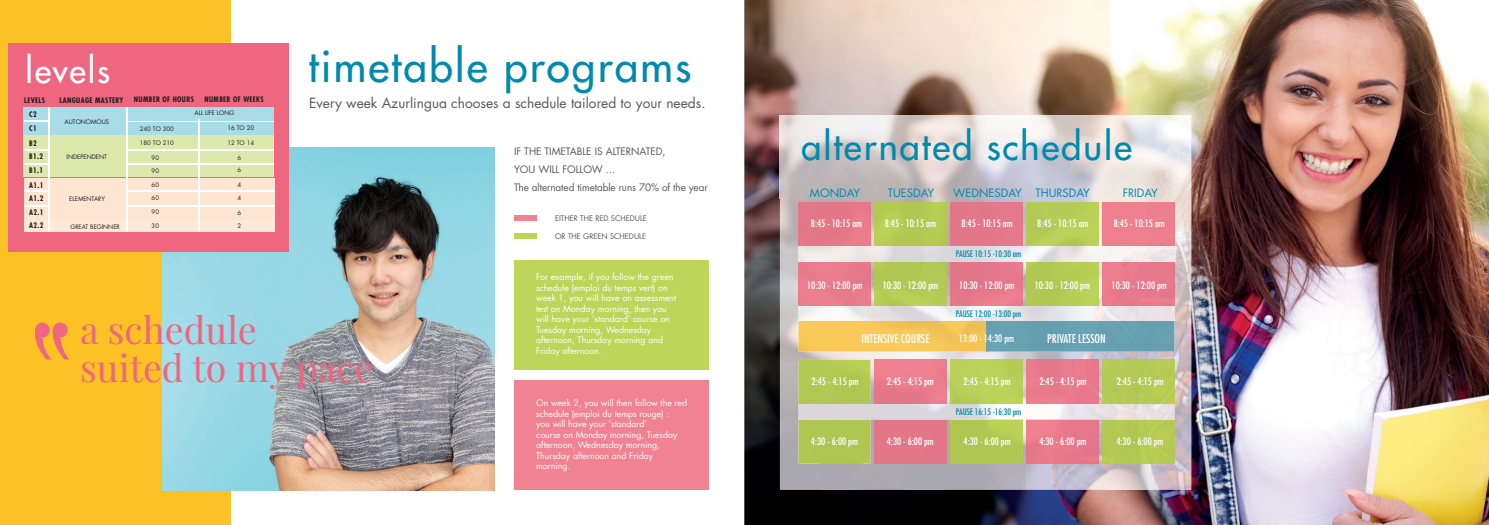
<style>
.page{position:relative;width:1489px;height:525px;background:#fff}
.page>*{position:absolute;margin:0;border:0;box-sizing:border-box;transform-origin:0 0}
.t1{font:500 42.5px "Futura Std";letter-spacing:.05em;color:#008aad}
.t2{font:37.5px/37.5px "Playfair Display";color:#ee6680}
.t3{font:500 36.62px "Futura Std";letter-spacing:.05em;color:#008aad}
.t4{font:500 33.75px "Futura Std";letter-spacing:.05em;color:#fff}
.t5{font:13.75px "Futura Std";color:#57585a}
.t6{font:condensed 11.75px "Futura Std";color:#fff}
.t7{font:11.25px "Futura Std";color:#008aad}
.t8{font:condensed 10px "Futura Std";color:#fff}
.t9{font:10px/17.5px "Futura Std";letter-spacing:-.01em;color:#57585a}
.t10{font:8.75px/10.5px "Futura Std";color:#fff}
.t11{font:condensed 8.75px "Futura Std";color:#008aad}
.t12{font:700 condensed 7.5px/13.9px "Futura Std";letter-spacing:.05em;color:#231f20}
.t13{font:7.5px "Futura Std";color:#57585a}
.t14{font:6px/12.1px "Futura Std";color:#231f20}
</style>
<div class="page">
<div style="left:0;top:0;width:230px;height:524px;background:#fbc125"></div>
<img style="left:163px;top:147px;width:332px;height:343px">
<div style="left:514px;top:215px;width:22px;height:6px;background:#f08292"></div>
<div style="left:514px;top:260px;width:195px;height:109px;background:#bdd559"></div>
<div style="left:514px;top:380px;width:195px;height:109px;background:#f08292"></div>
<div style="left:514px;top:233px;width:22px;height:6px;background:#bdd559"></div>
<div style="left:8px;top:43px;width:280px;height:208px;background:#ee6680"></div>
<div style="left:24px;top:107px;width:250px;height:28px;background:#a8dde8"></div>
<div style="left:24px;top:136px;width:250px;height:41px;background:#dde8ad"></div>
<div style="left:24px;top:178px;width:250px;height:41px;background:#fee5d2"></div>
<div style="left:24px;top:220px;width:250px;height:12px;background:#fee9d8"></div>
<hr style="left:49px;top:107px;width:1px;height:125px;background:#fff">
<hr style="left:24px;top:120px;width:26px;height:2px;background:#fff">
<hr style="left:127px;top:121px;width:147px;height:1px;background:#fff">
<svg style="left:24px;top:149px;width:25px;height:1px"></svg>
<hr style="left:127px;top:149px;width:147px;height:1px;background:#fff">
<svg style="left:24px;top:163px;width:25px;height:1px"></svg>
<hr style="left:127px;top:163px;width:147px;height:1px;background:#fff">
<svg style="left:24px;top:191px;width:25px;height:1px"></svg>
<hr style="left:127px;top:191px;width:147px;height:1px;background:#fff">
<hr style="left:127px;top:205px;width:147px;height:1px;background:#fff">
<svg style="left:24px;top:205px;width:25px;height:1px"></svg>
<hr style="left:127px;top:107px;width:1px;height:125px;background:#fff">
<hr style="left:198px;top:136px;width:1px;height:96px;background:#fff">
<svg style="left:198px;top:119px;width:1px;height:16px"></svg>
<svg style="left:35px;top:322px;width:34px;height:37px"></svg>
<img style="left:744px;top:0;width:744px;height:524px">
<img style="left:780px;top:115px;width:411px;height:249px">
<img style="left:780px;top:364px;width:40px;height:125px">
<img style="left:870px;top:364px;width:232px;height:40px">
<img style="left:1150px;top:364px;width:41px;height:125px">
<img style="left:862px;top:419px;width:41px;height:70px">
<img style="left:944px;top:419px;width:82px;height:70px">
<img style="left:1067px;top:419px;width:41px;height:70px">
<img style="left:820px;top:463px;width:42px;height:26px">
<img style="left:903px;top:463px;width:41px;height:26px">
<img style="left:1026px;top:463px;width:41px;height:26px">
<img style="left:1108px;top:463px;width:42px;height:26px">
<img style="left:798px;top:202px;width:72px;height:44px">
<img style="left:798px;top:359px;width:72px;height:45px">
<div style="left:798px;top:262px;width:72px;height:44px;background:#e97c8c"></div>
<div style="left:798px;top:420px;width:72px;height:43px;background:#b0c652"></div>
<div style="left:950px;top:202px;width:72px;height:44px;background:#e4778a"></div>
<div style="left:950px;top:359px;width:72px;height:45px;background:#b9d25a"></div>
<img style="left:950px;top:262px;width:72px;height:44px">
<img style="left:950px;top:420px;width:72px;height:43px">
<div style="left:1102px;top:202px;width:72px;height:44px;background:#f0808f"></div>
<div style="left:1102px;top:359px;width:72px;height:45px;background:#b5ca55"></div>
<div style="left:1102px;top:262px;width:72px;height:44px;background:#e9798d"></div>
<div style="left:1102px;top:420px;width:72px;height:43px;background:#b4c853"></div>
<div style="left:874px;top:202px;width:72px;height:44px;background:#b5ca52"></div>
<img style="left:874px;top:359px;width:72px;height:44px">
<div style="left:874px;top:262px;width:72px;height:44px;background:#b2c954"></div>
<div style="left:874px;top:419px;width:72px;height:44px;background:#e37688"></div>
<div style="left:1026px;top:202px;width:72px;height:44px;background:#b5cd56"></div>
<div style="left:1026px;top:359px;width:72px;height:44px;background:#e97a8d"></div>
<div style="left:1026px;top:262px;width:72px;height:44px;background:#b4ca54"></div>
<img style="left:1026px;top:419px;width:72px;height:44px">
<img style="left:798px;top:306px;width:376px;height:45px">
<img style="left:986px;top:320px;width:1px;height:31px">
<img style="left:798px;top:247px;width:377px;height:14px">
<img style="left:798px;top:404px;width:376px;height:15px">
<img style="left:798px;top:419px;width:72px;height:1px">
<img style="left:950px;top:419px;width:72px;height:1px">
<img style="left:1102px;top:419px;width:72px;height:1px">
<h3 class="t4" style="left:26px;top:50px;width:86px">levels</h3>
<p class="t12" style="left:24px;top:93px;width:22px;line-height:14.6px;text-align:center">LEVELS<br>C2</p>
<p class="t12" style="left:29px;top:121px;width:9px;line-height:14.6px">C1<br>B2</p>
<p class="t12" style="left:29px;top:149px;width:15px">B1.2<br>B1.1</p>
<p class="t12" style="left:29px;top:178px;width:16px;text-align:justify">A1.1<br>A1.2<br>A2.1</p>
<p class="t12" style="left:29px;top:218px;width:16px">A2.2</p>
<p class="t12" style="left:60px;top:93px;width:65px">LANGUAGE MASTERY</p>
<p class="t12" style="left:134px;top:93px;width:62px">NUMBER OF HOURS</p>
<p class="t12" style="left:204px;top:92px;width:61px">NUMBER OF WEEKS</p>
<p class="t14" style="left:195px;top:107px;width:41px">ALL LIFE LONG</p>
<p class="t14" style="left:64px;top:115px;width:46px">AUTONOMOUS</p>
<p class="t14" style="left:140px;top:122px;width:36px">240 TO 300</p>
<p class="t14" style="left:227px;top:122px;width:28px">16 TO 20</p>
<p class="t14" style="left:227px;top:137px;width:28px">12 TO 14</p>
<p class="t14" style="left:237px;top:152px;width:5px">6<br>6</p>
<p class="t14" style="left:237px;top:178px;width:5px">4</p>
<p class="t14" style="left:237px;top:192px;width:5px">4</p>
<p class="t14" style="left:237px;top:206px;width:5px">6</p>
<p class="t14" style="left:237px;top:220px;width:5px">2</p>
<p class="t14" style="left:140px;top:137px;width:36px">180 TO 210</p>
<p class="t14" style="left:67px;top:151px;width:42px">INDEPENDENT</p>
<p class="t14" style="left:152px;top:151px;width:9px">90</p>
<p class="t14" style="left:152px;top:165px;width:9px">90</p>
<p class="t14" style="left:152px;top:178px;width:9px">60</p>
<p class="t14" style="left:152px;top:192px;width:9px">60</p>
<p class="t14" style="left:69px;top:192px;width:37px">ELEMENTARY</p>
<p class="t14" style="left:152px;top:206px;width:9px">90</p>
<p class="t14" style="left:152px;top:220px;width:9px">30</p>
<p class="t14" style="left:70px;top:221px;width:51px">GREAT BEGINNER</p>
<h1 class="t1" style="left:308px;top:40px;width:384px">timetable programs</h1>
<h3 class="t5" style="left:309px;top:94px;width:398px">Every week Azurlingua chooses a schedule tailored to your needs.</h3>
<p class="t9" style="left:514px;top:143px;width:153px">IF THE TIMETABLE IS ALTERNATED,<br>YOU WILL FOLLOW ...</p>
<p class="t9" style="left:514px;top:178px;width:195px">The alternated timetable runs 70% of the year</p>
<p class="t13" style="left:555px;top:213px;width:93px">EITHER THE RED SCHEDULE</p>
<p class="t13" style="left:555px;top:231px;width:92px">OR THE GREEN SCHEDULE</p>
<h2 class="t2" style="left:80px;top:311px;width:295px">a schedule<br>suited to my pace</h2>
<p class="t10" style="left:536px;top:271px;width:142px">For example, if you follow the green schedule (emploi du temps vert) on week 1, you will have an assessment test on Monday morning, then you will have your ‘standard’ course on<br>Tuesday morning, Wednesday afternoon, Thursday morning and<br>Friday afternoon.</p>
<p class="t10" style="left:536px;top:398px;width:152px">On week 2, you will then follow the red schedule (emploi du temps rouge) :<br>you will have your ‘standard’<br>course on Monday morning, Tuesday afternoon, Wednesday morning,<br>Thursday afternoon and Friday morning.</p>
<h3 class="t3" style="left:801px;top:123px;width:332px">alternated schedule</h3>
<p class="t7" style="left:810px;top:186px;width:52px">MONDAY</p>
<p class="t7" style="left:887px;top:186px;width:48px">TUESDAY</p>
<p class="t7" style="left:953px;top:186px;width:138px">WEDNESDAY THURSDAY</p>
<p class="t7" style="left:1122px;top:186px;width:37px">FRIDAY</p>
<p class="t8" style="left:810px;top:217px;width:53px">8:45 - 10:15 am</p>
<p class="t8" style="left:884px;top:217px;width:53px">8:45 - 10:15 am</p>
<p class="t8" style="left:961px;top:217px;width:53px">8:45 - 10:15 am</p>
<p class="t8" style="left:1037px;top:217px;width:53px">8:45 - 10:15 am</p>
<p class="t8" style="left:1113px;top:217px;width:53px">8:45 - 10:15 am</p>
<p class="t11" style="left:955px;top:248px;width:67px">PAUSE 10:15 -10:30 am</p>
<p class="t8" style="left:807px;top:279px;width:57px">10:30 - 12:00 pm</p>
<p class="t8" style="left:882px;top:279px;width:57px">10:30 - 12:00 pm</p>
<p class="t8" style="left:959px;top:279px;width:57px">10:30 - 12:00 pm</p>
<p class="t8" style="left:1034px;top:279px;width:57px">10:30 - 12:00 pm</p>
<p class="t8" style="left:1111px;top:279px;width:57px">10:30 - 12:00 pm</p>
<p class="t11" style="left:955px;top:308px;width:67px">PAUSE 12:00 -13:00 pm</p>
<h3 class="t6" style="left:861px;top:331px;width:70px">INTENSIVE COURSE</h3>
<h3 class="t6" style="left:1047px;top:331px;width:60px">PRIVATE LESSON</h3>
<p class="t8" style="left:958px;top:332px;width:57px">13:00 - 14:30 pm</p>
<p class="t8" style="left:811px;top:375px;width:49px">2:45 - 4:15 pm</p>
<p class="t8" style="left:886px;top:375px;width:49px">2:45 - 4:15 pm</p>
<p class="t8" style="left:963px;top:375px;width:49px">2:45 - 4:15 pm</p>
<p class="t8" style="left:1039px;top:375px;width:49px">2:45 - 4:15 pm</p>
<p class="t8" style="left:1116px;top:375px;width:49px">2:45 - 4:15 pm</p>
<p class="t11" style="left:955px;top:406px;width:67px">PAUSE 16:15 -16:30 pm</p>
<p class="t8" style="left:811px;top:434px;width:49px">4:30 - 6:00 pm</p>
<p class="t8" style="left:886px;top:434px;width:49px">4:30 - 6:00 pm</p>
<p class="t8" style="left:963px;top:434px;width:49px">4:30 - 6:00 pm</p>
<p class="t8" style="left:1039px;top:434px;width:49px">4:30 - 6:00 pm</p>
<p class="t8" style="left:1116px;top:434px;width:49px">4:30 - 6:00 pm</p>
</div>
